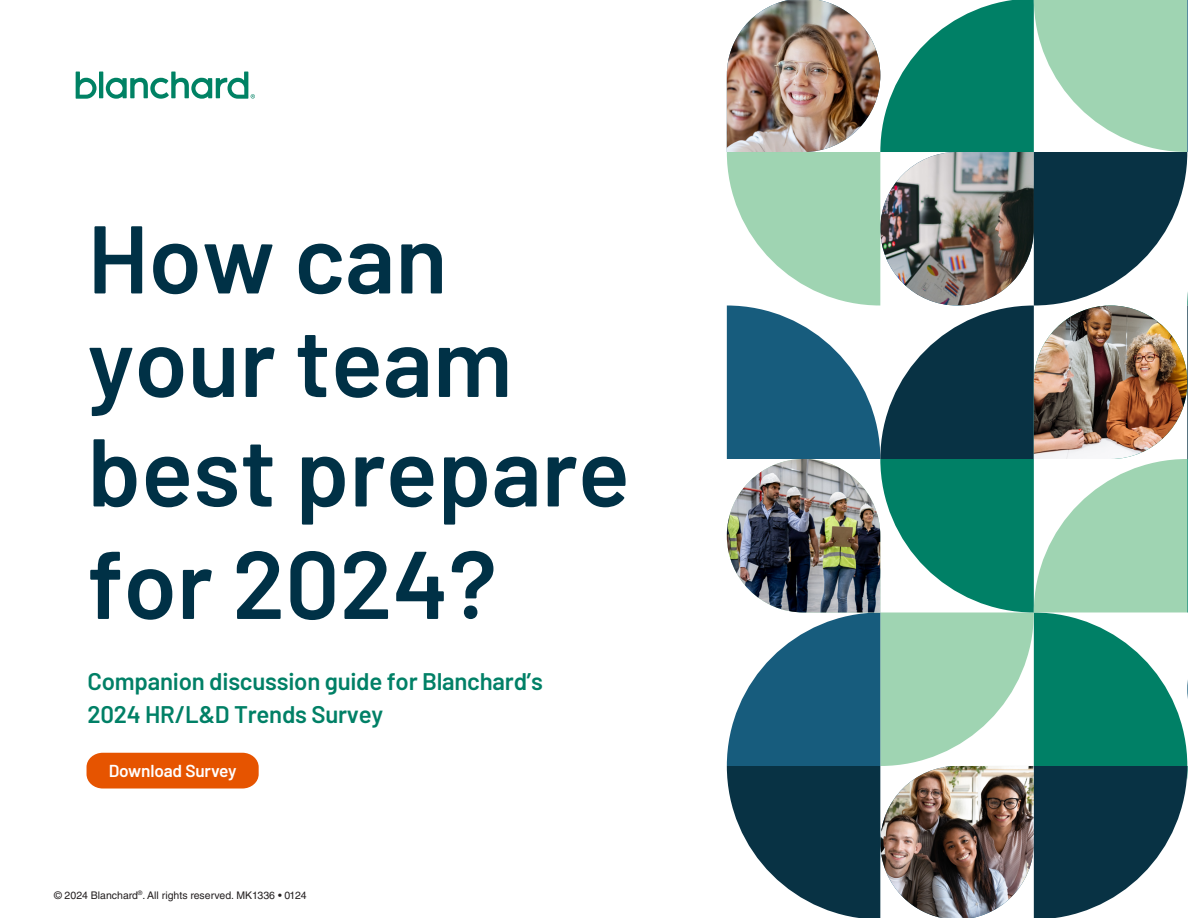
<style>
.page{position:relative;width:1188px;height:918px;background:#fff}
.page>*{position:absolute;margin:0;border:0;box-sizing:border-box;transform-origin:0 0}
.Body{font:600 96px/108.4px "Barlow";color:#003146}
.Body-2{font:600 24px/33px "Barlow";letter-spacing:-.01em;color:#008066}
.t1{font:600 17.25px "Barlow";letter-spacing:-.01em;color:#fff}
.t2{font:10.5px "Helvetica LT Std";color:#231f20}
</style>
<div class="page">
<img style="left:727px;top:0;width:461px;height:918px">
<svg style="left:76px;top:72px;width:21px;height:27px"></svg>
<hr style="left:99px;top:72px;width:4px;height:26px;background:#008264">
<svg style="left:106px;top:72px;width:149px;height:27px"></svg>
<div style="left:87px;top:753px;width:172px;height:36px;background:#e65400"></div>
<p class="Body" style="left:87px;top:197px;width:544px">How can your team best prepare for 2024?</p>
<p class="Body-2" style="left:87px;top:663px;width:457px">Companion discussion guide for Blanchard’s<br>2024 HR/L&amp;D Trends Survey</p>
<p class="t1" style="left:109px;top:758px;width:129px">Download Survey</p>
<p class="t2" style="left:54px;top:889px;width:254px">© 2024 Blanchard<sup>®</sup>. All rights reserved. MK1336 • 0124</p>
</div>
